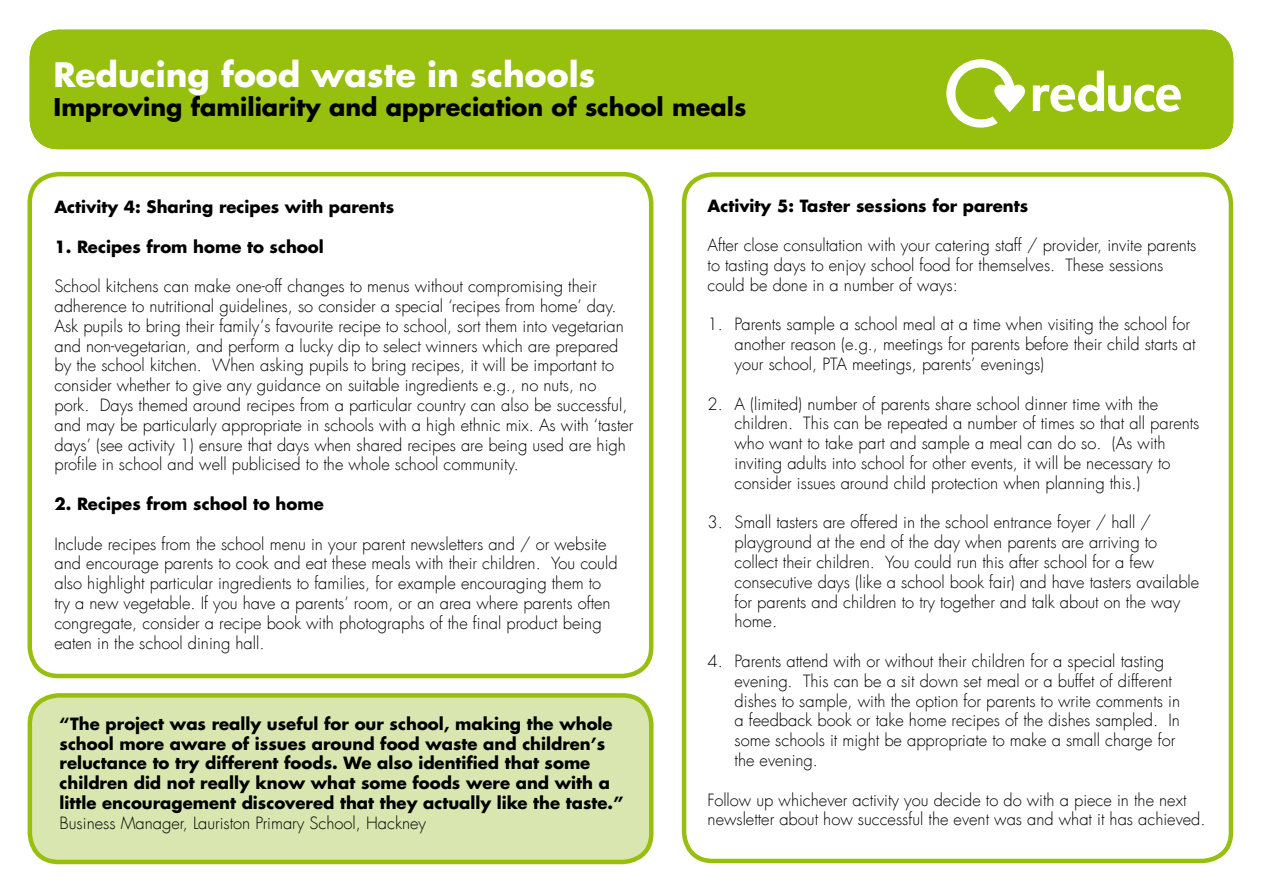
<style>
.page{position:relative;width:1263px;height:893px;background:#fff}
.page>*{position:absolute;margin:0;border:0;box-sizing:border-box;transform-origin:0 0}
.t1{font:700 33px "Futura LT";color:#fff}
.t2{font:700 24px "Futura LT";color:#000}
.t3{font:700 24px "Futura LT";color:#fff}
.t4{font:300 16.5px/19.8px "Futura LT";color:#000}
.t5{font:700 16.5px/19.8px "Futura LT";color:#000}
</style>
<div class="page">
<div style="left:28px;top:172px;width:625px;height:506px;border:4px solid #97bf0d;border-radius:29px"></div>
<div style="left:682px;top:172px;width:551px;height:691px;border:4px solid #97bf0d;border-radius:29px"></div>
<div style="left:30px;top:30px;width:1203px;height:119px;background:#97bf0d;border-radius:29px"></div>
<div style="left:30px;top:695px;width:621px;height:167px;background:#dae6b0;border-radius:29px"></div>
<div style="left:28px;top:693px;width:625px;height:171px;border:4px solid #97bf0d;border-radius:29px"></div>
<svg style="left:946px;top:59px;width:79px;height:69px"></svg>
<svg style="left:1033px;top:70px;width:148px;height:42px"></svg>
<h1 class="t1" style="left:54px;top:52px;width:543px">Reducing food waste in schools</h1>
<h2 class="t2" style="left:54px;top:91px;width:694px">Improving familiarity and appreciation of school meals</h2>
<h2 class="t3" style="left:54px;top:55px;width:550px">A toolkit for reducing food waste in schools</h2>
<h2 class="t2" style="left:54px;top:84px;width:284px">Meals cooked to order</h2>
<h2 class="t2" style="left:54px;top:84px;width:369px">Background and Introduction</h2>
<p class="t5" style="left:54px;top:197px;width:341px">Activity 4: Sharing recipes with parents</p>
<p class="t5" style="left:54px;top:236px;width:271px">1. Recipes from home to school</p>
<p class="t4" style="left:54px;top:277px;width:580px">School kitchens can make one-off changes to menus without compromising their adherence to nutritional guidelines, so consider a special ‘recipes from home’ day.<br>Ask pupils to bring their family’s favourite recipe to school, sort them into vegetarian and non-vegetarian, and perform a lucky dip to select winners which are prepared by the school kitchen. When asking pupils to bring recipes, it will be important to consider whether to give any guidance on suitable ingredients e.g., no nuts, no pork. Days themed around recipes from a particular country can also be successful, and may be particularly appropriate in schools with a high ethnic mix. As with ‘taster days’ (see activity 1) ensure that days when shared recipes are being used are high profile in school and well publicised to the whole school community.</p>
<p class="t5" style="left:54px;top:494px;width:271px">2. Recipes from school to home</p>
<p class="t4" style="left:54px;top:534px;width:565px">Include recipes from the school menu in your parent newsletters and / or website and encourage parents to cook and eat these meals with their children. You could also highlight particular ingredients to families, for example encouraging them to try a new vegetable. If you have a parents’ room, or an area where parents often congregate, consider a recipe book with photographs of the final product being eaten in the school dining hall.</p>
<p class="t5" style="left:60px;top:713px;width:565px">“The project was really useful for our school, making the whole school more aware of issues around food waste and children’s reluctance to try different foods. We also identified that some children did not really know what some foods were and with a little encouragement discovered that they actually like the taste.”</p>
<p class="t4" style="left:60px;top:813px;width:368px">Business Manager, Lauriston Primary School, Hackney</p>
<p class="t5" style="left:707px;top:195px;width:322px">Activity 5: Taster sessions for parents</p>
<p class="t4" style="left:707px;top:236px;width:490px">After close consultation with your catering staff / provider, invite parents to tasting days to enjoy school food for themselves. These sessions could be done in a number of ways:</p>
<p class="t4" style="left:734px;top:315px;width:463px;text-indent:-27px">1. Parents sample a school meal at a time when visiting the school for another reason (e.g., meetings for parents before their child starts at your school, PTA meetings, parents’ evenings)</p>
<p class="t4" style="left:734px;top:394px;width:466px;text-indent:-27px">2. A (limited) number of parents share school dinner time with the children. This can be repeated a number of times so that all parents who want to take part and sample a meal can do so. (As with inviting adults into school for other events, it will be necessary to consider issues around child protection when planning this.)</p>
<p class="t4" style="left:734px;top:513px;width:466px;text-indent:-27px">3. Small tasters are offered in the school entrance foyer / hall / playground at the end of the day when parents are arriving to collect their children. You could run this after school for a few consecutive days (like a school book fair) and have tasters available for parents and children to try together and talk about on the way home.</p>
<p class="t4" style="left:734px;top:652px;width:447px;text-indent:-27px">4. Parents attend with or without their children for a special tasting evening. This can be a sit down set meal or a buffet of different dishes to sample, with the option for parents to write comments in a feedback book or take home recipes of the dishes sampled. In some schools it might be appropriate to make a small charge for the evening.</p>
<p class="t4" style="left:707px;top:790px;width:500px">Follow up whichever activity you decide to do with a piece in the next newsletter about how successful the event was and what it has achieved.</p>
</div>
